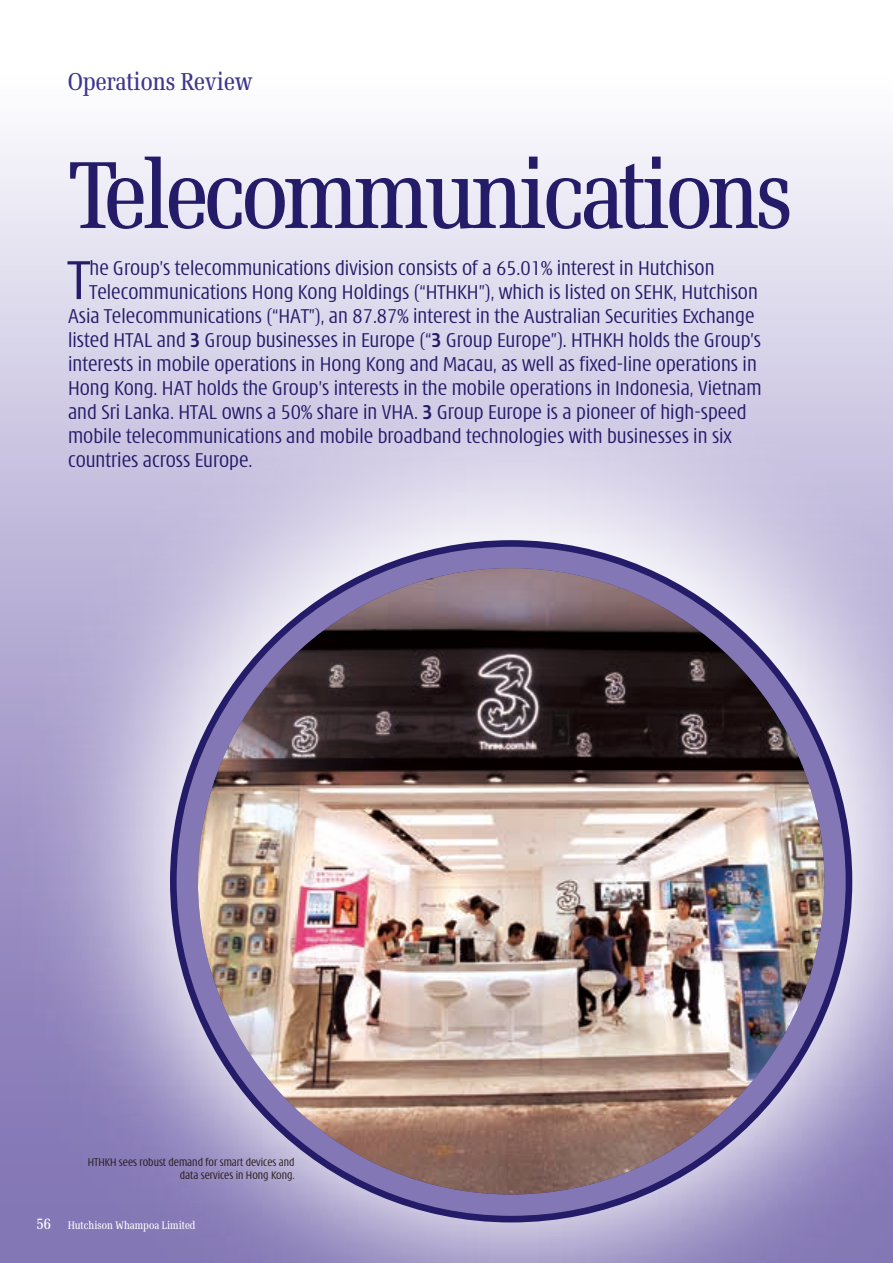
<style>
.page{position:relative;width:893px;height:1263px;background:#fff}
.page>*{position:absolute;margin:0;border:0;box-sizing:border-box;transform-origin:0 0}
.t1{font:105px "Verona";letter-spacing:-.04em;color:#241c69}
.t2{font:300 condensed 59.55px "Modena";color:#241c69}
.t3{font:27px "Verona";color:#3e368c}
.t4{font:300 condensed 21.75px "Modena";color:#241c69}
.t5{font:300 condensed 12px/13.5px "Modena";color:#231916;text-align:right}
.t6{font:12px "Verona";color:#fff}
.s1{font-weight:700}
.s2{font-size:16.5px}
</style>
<div class="page">
<svg style="left:0;top:139px;width:892px;height:198px"></svg>
<img style="left:892px;top:139px;width:1px;height:198px">
<img style="left:0;top:337px;width:893px;height:926px">
<div style="left:170px;top:540px;width:682px;height:682px;background:#241c69;border-radius:50%"></div>
<div style="left:177px;top:547px;width:669px;height:669px;background:#8477b5;border-radius:50%"></div>
<img style="left:198px;top:568px;width:626px;height:626px;border-radius:313px">
<p class="t3" style="left:68px;top:69px;width:186px">Operations Review</p>
<h1 class="t1" style="left:68px;top:147px;width:726px">Telecommunications</h1>
<h2 class="t2" style="left:68px;top:252px;width:23px">T</h2>
<p class="t4" style="left:90px;top:258px;width:627px">he Group’s telecommunications division consists of a 65.01% interest in Hutchison</p>
<p class="t4" style="left:90px;top:282px;width:670px">Telecommunications Hong Kong Holdings (“HTHKH”), which is listed on SEHK, Hutchison</p>
<p class="t4" style="left:68px;top:306px;width:688px">Asia Telecommunications (“HAT”), an 87.87% interest in the Australian Securities Exchange</p>
<p class="t4" style="left:68px;top:330px;width:695px">listed HTAL and <span class="s1">3</span> Group businesses in Europe (“<span class="s1">3</span> Group Europe”). HTHKH holds the Group’s</p>
<p class="t4" style="left:68px;top:354px;width:690px">interests in mobile operations in Hong Kong and Macau, as well as fixed-line operations in</p>
<p class="t4" style="left:68px;top:378px;width:695px">Hong Kong. HAT holds the Group’s interests in the mobile operations in Indonesia, Vietnam</p>
<p class="t4" style="left:68px;top:402px;width:680px">and Sri Lanka. HTAL owns a 50% share in VHA. <span class="s1">3</span> Group Europe is a pioneer of high-speed</p>
<p class="t4" style="left:68px;top:426px;width:665px">mobile telecommunications and mobile broadband technologies with businesses in six</p>
<p class="t4" style="left:68px;top:450px;width:186px">countries across Europe.</p>
<p class="t5" style="left:88px;top:1155px;width:208px">HTHKH sees robust demand for smart devices and data services in Hong Kong.</p>
<p class="t6" style="left:36px;top:1219px;width:161px"><span class="s2">56</span> Hutchison Whampoa Limited</p>
</div>
